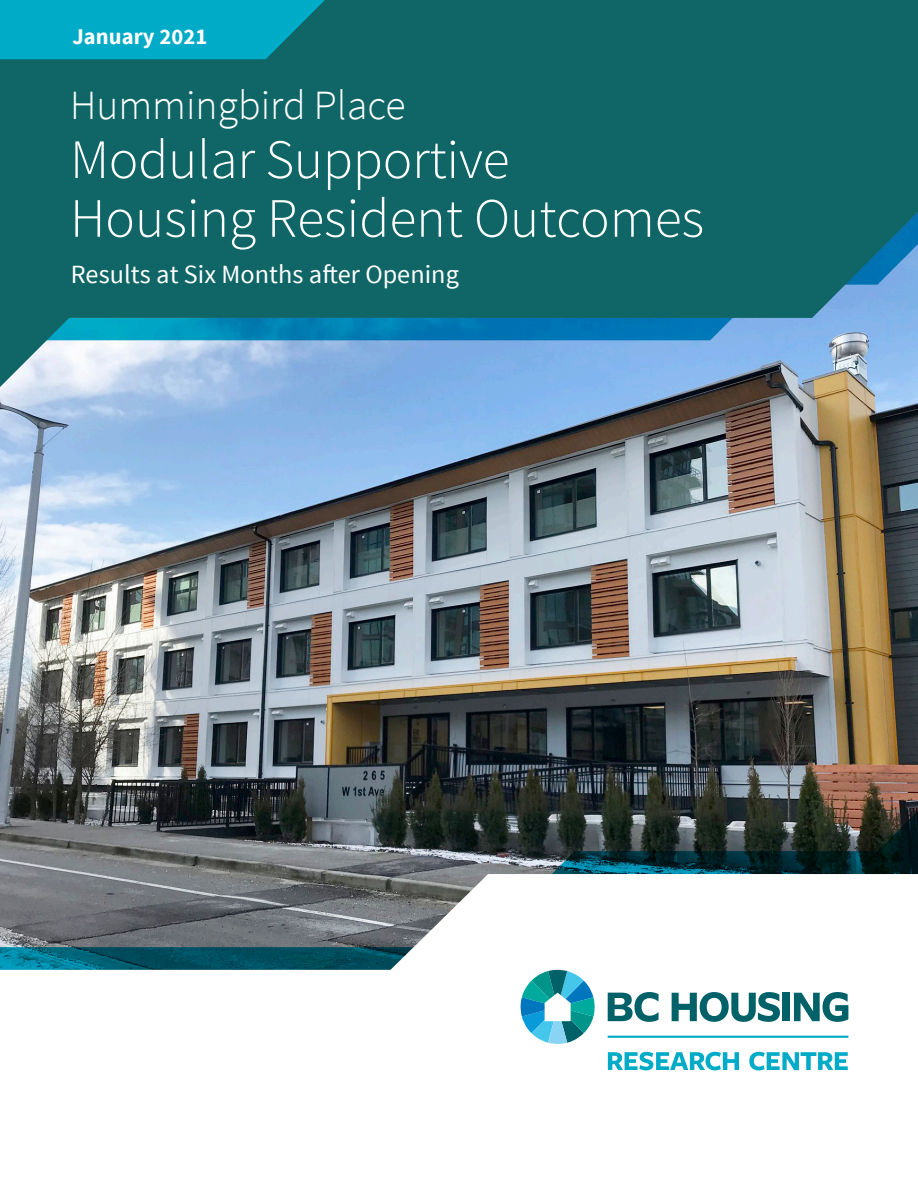
<style>
.page{position:relative;width:918px;height:1188px;background:#fff}
.page>*{position:absolute;margin:0;border:0;box-sizing:border-box;transform-origin:0 0}
.t1{font:300 55.5px "Source Sans Pro";letter-spacing:-.005em;color:#fff}
.t2{font:300 41.7px "Source Sans Pro";color:#fff}
.t3{font:26.25px "Source Sans Pro";color:#fff}
.black{font:700 22.5px "Source Sans Pro";letter-spacing:.005em;color:#fff}
</style>
<div class="page">
<img style="left:0;top:318px;width:918px;height:629px">
<div style="left:0;top:0;width:918px;height:318px;background:#106666"></div>
<svg style="left:0;top:314px;width:733px;height:111px;background:#6fa7cf"></svg>
<img style="left:552px;top:768px;width:366px;height:106px">
<svg style="left:0;top:947px;width:168px;height:23px;background:#02697f"></svg>
<svg style="left:168px;top:874px;width:750px;height:197px"></svg>
<svg style="left:168px;top:970px;width:287px;height:101px"></svg>
<svg style="left:845px;top:167px;width:73px;height:118px;background:#176f82"></svg>
<svg style="left:0;top:0;width:360px;height:59px;background:#029fb6"></svg>
<hr style="left:608px;top:1036px;width:240px;height:2px;background:#00abc8">
<svg style="left:608px;top:992px;width:51px;height:30px"></svg>
<svg style="left:672px;top:992px;width:108px;height:30px"></svg>
<div style="left:783px;top:993px;width:7px;height:28px;background:#006169"></div>
<svg style="left:794px;top:992px;width:54px;height:30px"></svg>
<svg style="left:521px;top:970px;width:74px;height:74px"></svg>
<svg style="left:608px;top:1052px;width:131px;height:18px"></svg>
<svg style="left:749px;top:1052px;width:99px;height:18px"></svg>
<p class="black" style="left:72px;top:22px;width:136px">January 2021</p>
<p class="t2" style="left:70px;top:80px;width:337px">Hummingbird Place</p>
<p class="t1" style="left:70px;top:126px;width:441px">Modular Supportive</p>
<p class="t1" style="left:70px;top:185px;width:635px">Housing Resident Outcomes</p>
<p class="t3" style="left:71px;top:258px;width:390px">Results at Six Months after Opening</p>
</div>
